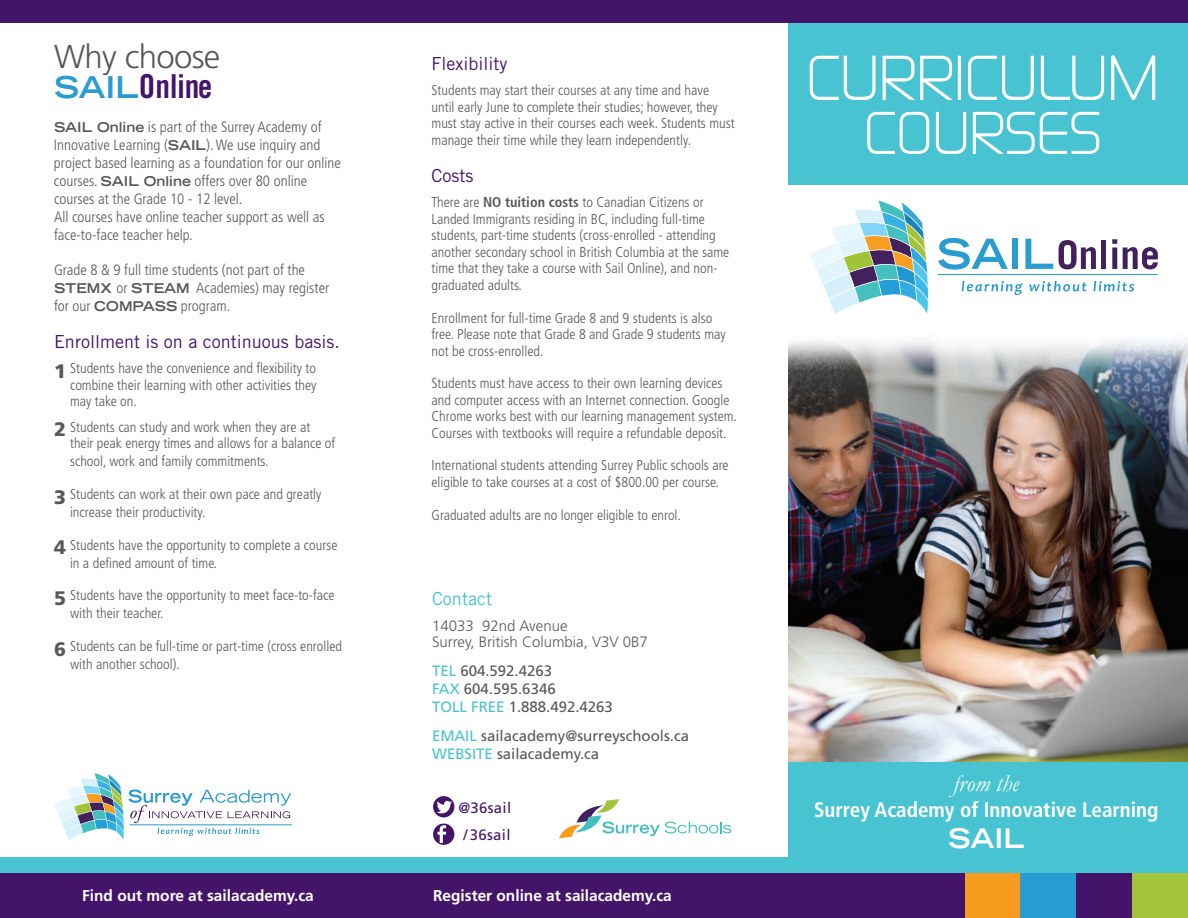
<style>
.page{position:relative;width:1188px;height:918px;background:#fff}
.page>*{position:absolute;margin:0;border:0;box-sizing:border-box;transform-origin:0 0}
.t1{font:300 60px "Dicot";letter-spacing:-.01em;color:#fff}
.t2{font:300 57px "Dicot";letter-spacing:-.01em;color:#fff}
.t3{font:33px "Trade Gothic LT Std Bd Cn 20";color:#44146b}
.t4{font:300 33px "Frutiger LT Std";letter-spacing:-.02em;color:#57585a}
.t5{font:700 expanded 27px "Trade Gothic LT Std";color:#fff}
.t6{font:italic 24px "Garamond";color:#fff}
.t7{font:700 condensed 21px "Frutiger LT Std";color:#fff}
.t8{font:18px "Trade Gothic LT Std";color:#44146b}
.t9{font:18px "Trade Gothic LT Std";color:#47c3d2}
.t10{font:700 15.75px "Frutiger LT Std";color:#fff}
.t11{font:300 condensed 15px/18px "Frutiger LT Std";color:#57585a}
.t12{font:15px/18px "Frutiger LT Std";color:#57585a}
.t13{font:300 15px/16.5px "Frutiger LT Std";color:#57585a}
.t14{font:15px/27.5px "Frutiger LT Std";letter-spacing:.02em;color:#44146b;text-align:center}
.t15{font:300 condensed 14.25px/16.5px "Frutiger LT Std";color:#57585a}
.s1{font-family:"Trade Gothic LT Std";font-weight:700;font-stretch:expanded;font-size:30px;color:#299cd1}
.s2{font-family:"Trade Gothic LT Std";font-weight:700;font-stretch:expanded;font-size:13.5px}
.s3{font-weight:900;font-stretch:normal;font-size:19.5px}
.s4{font-weight:700}
.s5{color:#47c3d2}
</style>
<div class="page">
<div style="left:0;top:858px;width:1188px;height:31px;background:#47c3d2"></div>
<div style="left:0;top:873px;width:1188px;height:45px;background:#44146b"></div>
<img style="left:788px;top:340px;width:400px;height:422px">
<div style="left:788px;top:762px;width:400px;height:110px;background:#47c3d2"></div>
<hr style="left:938px;top:274px;width:220px;height:1px;background:#299cd1">
<svg style="left:810px;top:200px;width:118px;height:114px"></svg>
<svg style="left:938px;top:238px;width:70px;height:32px"></svg>
<div style="left:1012px;top:239px;width:6px;height:30px;background:#299cd1"></div>
<svg style="left:1025px;top:239px;width:28px;height:30px"></svg>
<svg style="left:962px;top:281px;width:61px;height:14px"></svg>
<svg style="left:1029px;top:281px;width:57px;height:11px"></svg>
<svg style="left:1093px;top:281px;width:41px;height:10px"></svg>
<svg style="left:1059px;top:240px;width:37px;height:29px"></svg>
<div style="left:1101px;top:240px;width:5px;height:29px;background:#43215c"></div>
<svg style="left:1112px;top:239px;width:5px;height:30px"></svg>
<svg style="left:1123px;top:247px;width:35px;height:22px"></svg>
<div style="left:788px;top:0;width:400px;height:185px;background:#47c3d2"></div>
<svg style="left:809px;top:55px;width:67px;height:45px"></svg>
<svg style="left:882px;top:55px;width:71px;height:45px"></svg>
<div style="left:958px;top:56px;width:3px;height:44px;border:1px solid #fff"></div>
<svg style="left:968px;top:55px;width:66px;height:45px"></svg>
<svg style="left:1041px;top:55px;width:63px;height:45px"></svg>
<svg style="left:1111px;top:55px;width:45px;height:45px"></svg>
<svg style="left:867px;top:112px;width:63px;height:42px"></svg>
<svg style="left:936px;top:112px;width:30px;height:42px"></svg>
<svg style="left:973px;top:112px;width:127px;height:42px"></svg>
<div style="left:0;top:0;width:1188px;height:23px;background:#44146b"></div>
<hr style="left:130px;top:825px;width:162px;height:1px;background:#299cd1">
<svg style="left:54px;top:773px;width:237px;height:67px"></svg>
<div style="left:965px;top:873px;width:56px;height:45px;background:#f89c20"></div>
<div style="left:1020px;top:873px;width:56px;height:45px;background:#299cd1"></div>
<div style="left:1132px;top:873px;width:56px;height:45px;background:#a1c43a"></div>
<svg style="left:559px;top:799px;width:172px;height:39px"></svg>
<div style="left:433px;top:796px;width:21px;height:21px;background:#44146b;border-radius:50%"></div>
<svg style="left:437px;top:801px;width:15px;height:12px"></svg>
<div style="left:433px;top:824px;width:21px;height:21px;background:#44146b;border-radius:50%"></div>
<svg style="left:438px;top:825px;width:8px;height:18px"></svg>
<h3 class="t4" style="left:54px;top:38px;width:168px">Why choose</h3>
<h3 class="t3" style="left:54px;top:66px;width:160px"><span class="s1">SAIL</span>Online</h3>
<p class="t11" style="left:54px;top:118px;width:288px"><span class="s2">SAIL Online</span> is part of the Surrey Academy of Innovative Learning (<span class="s2">SAIL</span>). We use inquiry and project based learning as a foundation for our online courses. <span class="s2">SAIL Online</span> offers over 80 online courses at the Grade 10 - 12 level.<br>All courses have online teacher support as well as face-to-face teacher help.</p>
<p class="t11" style="left:54px;top:261px;width:277px">Grade 8 &amp; 9 full time students (not part of the<br><span class="s2">STEMX</span> or <span class="s2">STEAM</span> Academies) may register for our <span class="s2">COMPASS</span> program.</p>
<p class="t8" style="left:54px;top:331px;width:287px">Enrollment is on a continuous basis.</p>
<p class="t15" style="left:70px;top:360px;width:248px;text-align:justify;text-indent:-16px"><span class="s3">1</span> Students have the convenience and flexibility to combine their learning with other activities they may take on.</p>
<p class="t15" style="left:70px;top:419px;width:267px;text-indent:-16px"><span class="s3">2</span> Students can study and work when they are at their peak energy times and allows for a balance of</p>
<p class="t15" style="left:70px;top:453px;width:200px">school, work and family commitments.</p>
<p class="t15" style="left:70px;top:485px;width:253px;line-height:18px;text-indent:-16px"><span class="s3">3</span> Students can work at their own pace and greatly increase their productivity.</p>
<p class="t15" style="left:70px;top:536px;width:269px;line-height:18px;text-indent:-16px"><span class="s3">4</span> Students have the opportunity to complete a course in a defined amount of time.</p>
<p class="t15" style="left:70px;top:587px;width:266px;line-height:18px;text-indent:-16px"><span class="s3">5</span> Students have the opportunity to meet face-to-face with their teacher.</p>
<p class="t15" style="left:70px;top:637px;width:273px;line-height:18px;text-indent:-16px"><span class="s3">6</span> Students can be full-time or part-time (cross enrolled with another school).</p>
<p class="t8" style="left:432px;top:52px;width:78px">Flexibility</p>
<p class="t15" style="left:432px;top:82px;width:305px">Students may start their courses at any time and have until early June to complete their studies; however, they must stay active in their courses each week. Students must manage their time while they learn independently.</p>
<p class="t8" style="left:432px;top:165px;width:43px">Costs</p>
<p class="t15" style="left:432px;top:194px;width:299px">There are <span class="s4">NO tuition costs</span> to Canadian Citizens or Landed Immigrants residing in BC, including full-time students, part-time students (cross-enrolled - attending another secondary school in British Columbia at the same time that they take a course with Sail Online), and non&shy;graduated adults.</p>
<p class="t15" style="left:432px;top:310px;width:296px">Enrollment for full-time Grade 8 and 9 students is also free. Please note that Grade 8 and Grade 9 students may not be cross-enrolled.</p>
<p class="t15" style="left:432px;top:375px;width:307px">Students must have access to their own learning devices and computer access with an Internet connection. Google Chrome works best with our learning management system.<br>Courses with textbooks will require a refundable deposit.</p>
<p class="t15" style="left:432px;top:457px;width:299px">International students attending Surrey Public schools are eligible to take courses at a cost of $800.00 per course.</p>
<p class="t15" style="left:432px;top:507px;width:251px">Graduated adults are no longer eligible to enrol.</p>
<p class="t9" style="left:432px;top:588px;width:61px">Contact</p>
<p class="t13" style="left:432px;top:617px;width:217px">14033 92nd Avenue<br>Surrey, British Columbia, V3V 0B7</p>
<p class="t12" style="left:432px;top:662px;width:182px"><span class="s5">TEL</span> 604.592.4263<br><span class="s5">FAX</span> 604.595.6346<br><span class="s5">TOLL FREE</span> 1.888.492.4263</p>
<p class="t12" style="left:432px;top:727px;width:259px"><span class="s5">EMAIL</span> sailacademy@surreyschools.ca<br><span class="s5">WEBSITE</span> sailacademy.ca</p>
<p class="t14" style="left:459px;top:794px;width:54px">@36sail /36sail</p>
<p class="t10" style="left:82px;top:886px;width:233px">Find out more at sailacademy.ca</p>
<p class="t10" style="left:433px;top:886px;width:240px">Register online at sailacademy.ca</p>
<h1 class="t1" style="left:806px;top:50px;width:355px">CURRICULUM</h1>
<h2 class="t2" style="left:864px;top:106px;width:239px">COURSES</h2>
<h3 class="t6" style="left:953px;top:770px;width:67px">from the</h3>
<h3 class="t7" style="left:814px;top:797px;width:346px">Surrey Academy of Innovative Learning</h3>
<h3 class="t5" style="left:948px;top:820px;width:78px">SAIL</h3>
</div>
